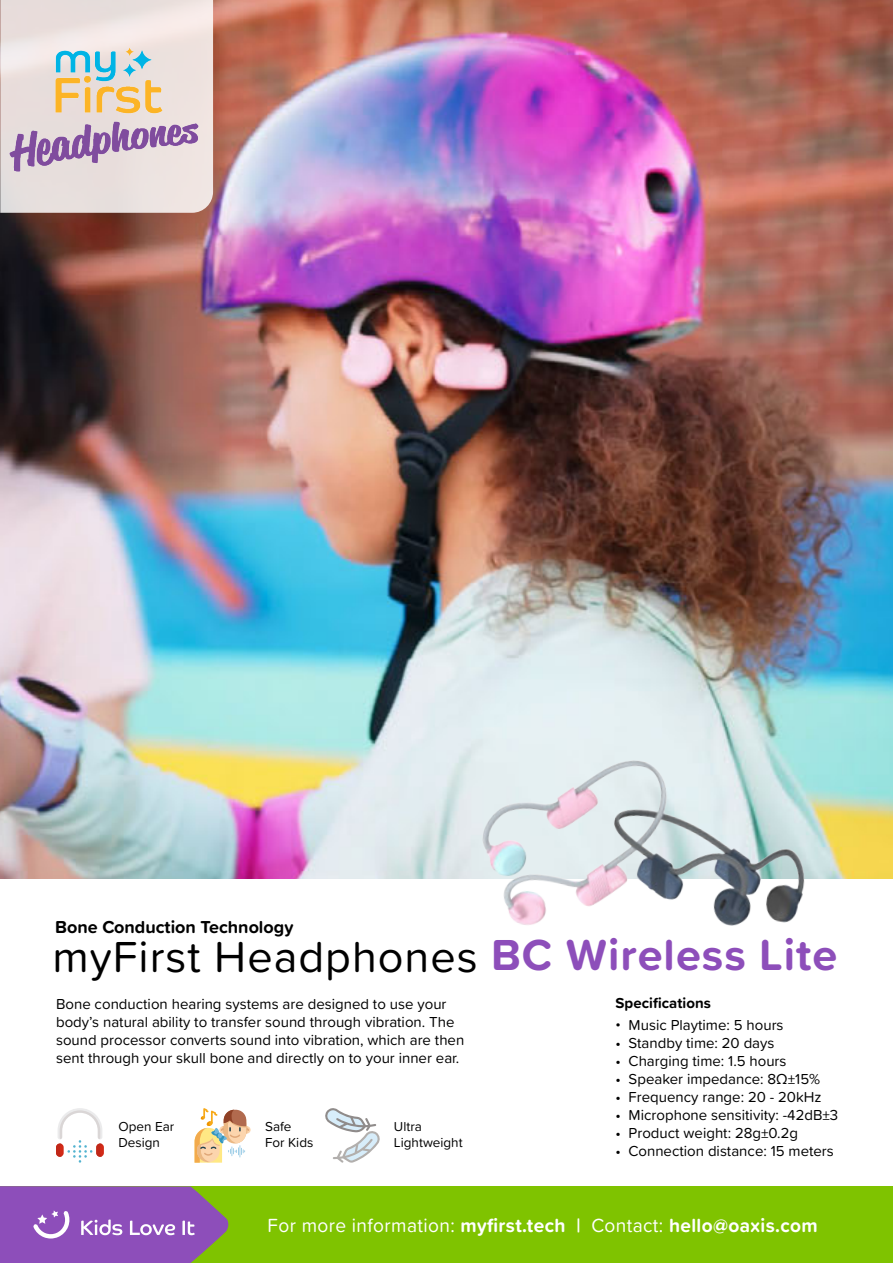
<style>
.page{position:relative;width:893px;height:1263px;background:#fff}
.page>*{position:absolute;margin:0;border:0;box-sizing:border-box;transform-origin:0 0}
.t1{font:45px "Proxima Soft";letter-spacing:.02em;color:#000}
.t2{font:700 19.8px "Proxima Soft";letter-spacing:.02em;color:#fff}
.t3{font:700 18px "Proxima Soft";color:#000}
.t4{font:15px/18px "Proxima Soft";color:#000}
.t5{font:700 15px "Proxima Soft";letter-spacing:.005em;color:#000}
.t6{font:13.5px/16.2px "Proxima Soft";color:#000}
.s1{font-weight:700;color:#8d4eba}
.s2{font-weight:400}
</style>
<div class="page">
<div style="left:0;top:1186px;width:893px;height:77px;background:#7fc300"></div>
<svg style="left:0;top:1186px;width:228px;height:77px;background:#915eb0"></svg>
<img style="left:0;top:0;width:892px;height:879px">
<img style="left:0;top:0;width:211px;height:213px">
<svg style="left:96px;top:1143px;width:8px;height:14px"></svg>
<svg style="left:56px;top:1108px;width:46px;height:55px"></svg>
<svg style="left:195px;top:1108px;width:56px;height:55px"></svg>
<svg style="left:325px;top:1108px;width:55px;height:55px"></svg>
<img style="left:472px;top:729px;width:364px;height:197px">
<p class="t3" style="left:55px;top:913px;width:240px">Bone Conduction Technology</p>
<h1 class="t1" style="left:52px;top:923px;width:786px">myFirst Headphones <span class="s1">BC Wireless Lite</span></h1>
<p class="t4" style="left:56px;top:994px;width:410px">Bone conduction hearing systems are designed to use your body’s natural ability to transfer sound through vibration. The sound processor converts sound into vibration, which are then sent through your skull bone and directly on to your inner ear.</p>
<p class="t6" style="left:118px;top:1117px;width:57px">Open Ear<br>Design</p>
<p class="t6" style="left:265px;top:1117px;width:50px">Safe<br>For Kids</p>
<p class="t6" style="left:394px;top:1117px;width:70px">Ultra<br>Lightweight</p>
<p class="t5" style="left:615px;top:992px;width:97px">Specifications</p>
<p class="t4" style="left:629px;top:1015px;width:156px">Music Playtime: 5 hours</p>
<p class="t4" style="left:615px;top:1033px;width:160px">• Standby time: 20 days</p>
<p class="t4" style="left:615px;top:1051px;width:172px">• Charging time: 1.5 hours</p>
<p class="t4" style="left:615px;top:1069px;width:206px">• Speaker impedance: 8Ω±15%</p>
<p class="t4" style="left:615px;top:1087px;width:208px">• Frequency range: 20 - 20kHz</p>
<p class="t4" style="left:615px;top:1105px;width:224px">• Microphone sensitivity: -42dB±3</p>
<p class="t4" style="left:615px;top:1123px;width:184px">• Product weight: 28g±0.2g</p>
<p class="t4" style="left:615px;top:1141px;width:220px">• Connection distance: 15 meters</p>
<h2 class="t2" style="left:267px;top:1210px;width:552px"><span class="s2">For more information:</span> myfirst.tech | <span class="s2">Contact:</span> hello@oaxis.com</h2>
</div>
